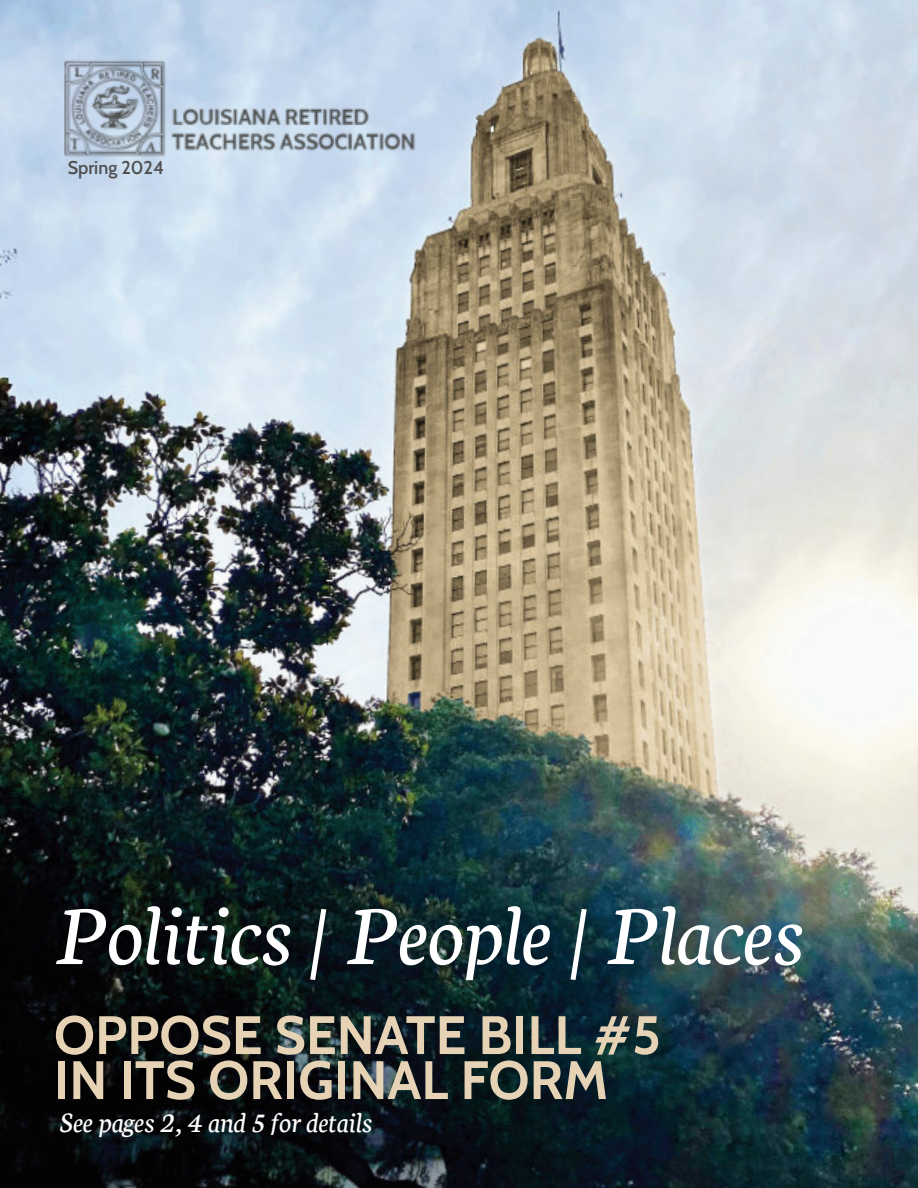
<style>
.page{position:relative;width:918px;height:1188px;background:#fff}
.page>*{position:absolute;margin:0;border:0;box-sizing:border-box;transform-origin:0 0}
.t1{font:italic 90px "Neuton";color:#fff}
.t2{font:700 54px/45px "Cabin";color:#e6d3b6}
.t3{font:italic 30px "Neuton";color:#fff}
.t4{font:600 18px "Cabin";color:#505050}
</style>
<div class="page">
<img style="left:0;top:0;width:918px;height:1188px">
<img style="left:61px;top:54px;width:357px;height:107px">
<p class="t4" style="left:68px;top:157px;width:98px">Spring 2024</p>
<h1 class="t1" style="left:54px;top:872px;width:751px">Politics | People | Places</h1>
<p class="t2" style="left:54px;top:1012px;width:608px">OPPOSE SENATE BILL #5<br>IN ITS ORIGINAL FORM</p>
<p class="t3" style="left:60px;top:1101px;width:314px">See pages 2, 4 and 5 for details</p>
</div>
